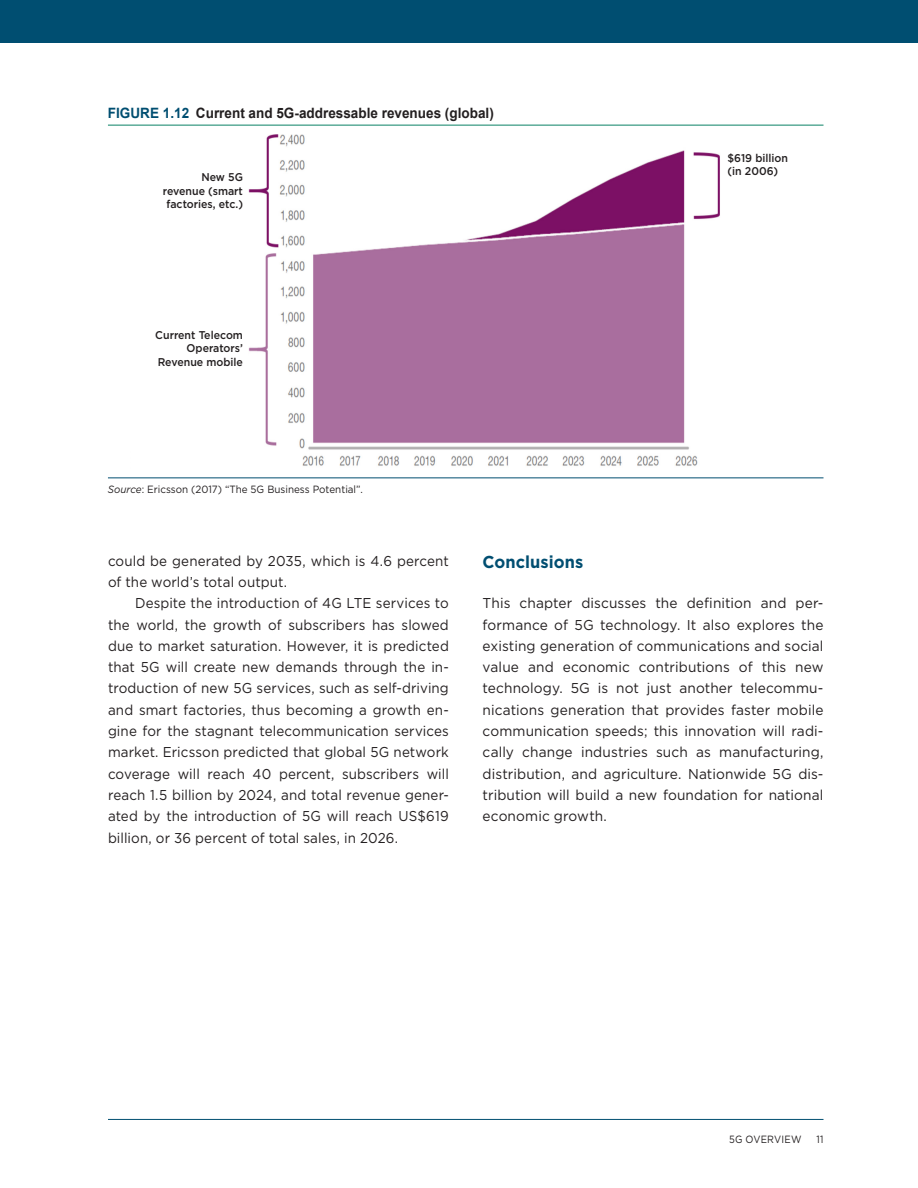
<style>
.page{position:relative;width:918px;height:1188px;background:#fff}
.page>*{position:absolute;margin:0;border:0;box-sizing:border-box;transform-origin:0 0}
.t1{font:700 17.25px "Gotham";letter-spacing:.005em;color:#004e71;scale:.95 1}
.t2{font:14.25px/21.3px "Gotham";letter-spacing:.005em;color:#231f20;scale:.94 1}
.t3{font:14.25px/21.3px "Gotham";letter-spacing:.005em;color:#231f20;text-align:justify;scale:.96 1}
.t4{font:700 14.25px "Arial";color:#231f20;scale:.95 1}
.t5{font:500 11.25px/13.5px "Gotham";color:#231f20;text-align:right;scale:.94 1}
.t6{font:10.5px "Gotham";color:#231f20;scale:.94 1}
.t7{font:10.5px "Gotham";color:#231f20;scale:.9 1}
.s1{color:#004e71}
.s2{font-style:italic}
</style>
<div class="page">
<hr style="left:0;top:0;width:1px;height:43px;background:#004e71">
<div style="left:1px;top:0;width:917px;height:43px;background:#004e71"></div>
<hr style="left:108px;top:1119px;width:716px;height:1px;background:#004e71">
<hr style="left:108px;top:477px;width:716px;height:1px;background:#004e71">
<hr style="left:108px;top:125px;width:716px;height:1px;background:#0a8164">
<img style="left:248px;top:135px;width:472px;height:331px">
<p class="t4" style="left:108px;top:104px;width:408px"><span class="s1">FIGURE 1.12</span> Current and 5G-addressable revenues (global)</p>
<p class="t5" style="left:163px;top:171px;width:87px">New 5G revenue (smart factories, etc.)</p>
<p class="t5" style="left:155px;top:328px;width:95px">Current Telecom<br>Operators’<br>Revenue mobile</p>
<p class="t6" style="left:108px;top:483px;width:273px"><span class="s2">Source</span>: Ericsson (2017) “The 5G Business Potential”.</p>
<p class="t5" style="left:728px;top:151px;width:66px;text-align:left">$619 billion (in 2006)</p>
<p class="t2" style="left:108px;top:550px;width:364px">could be generated by 2035, which is 4.6 percent of the world’s total output.</p>
<p class="t2" style="left:108px;top:592px;width:364px;text-align:justify;text-indent:27px">Despite the introduction of 4G LTE services to the world, the growth of subscribers has slowed due to market saturation. However, it is predicted that 5G will create new demands through the in&shy;troduction of new 5G services, such as self-driving and smart factories, thus becoming a growth en&shy;gine for the stagnant telecommunication services market. Ericsson predicted that global 5G network coverage will reach 40 percent, subscribers will reach 1.5 billion by 2024, and total revenue gener&shy;ated by the introduction of 5G will reach US$619 billion, or 36 percent of total sales, in 2026.</p>
<p class="t1" style="left:483px;top:551px;width:108px">Conclusions</p>
<p class="t3" style="left:483px;top:592px;width:357px">This chapter discusses the definition and per&shy;formance of 5G technology. It also explores the existing generation of communications and social value and economic contributions of this new technology. 5G is not just another telecommu&shy;nications generation that provides faster mobile communication speeds; this innovation will radi&shy;cally change industries such as manufacturing, distribution, and agriculture. Nationwide 5G dis&shy;tribution will build a new foundation for national economic growth.</p>
<p class="t7" style="left:729px;top:1133px;width:36px">5G Overview</p>
<p class="t7" style="left:816px;top:1133px;width:9px">11</p>
</div>
